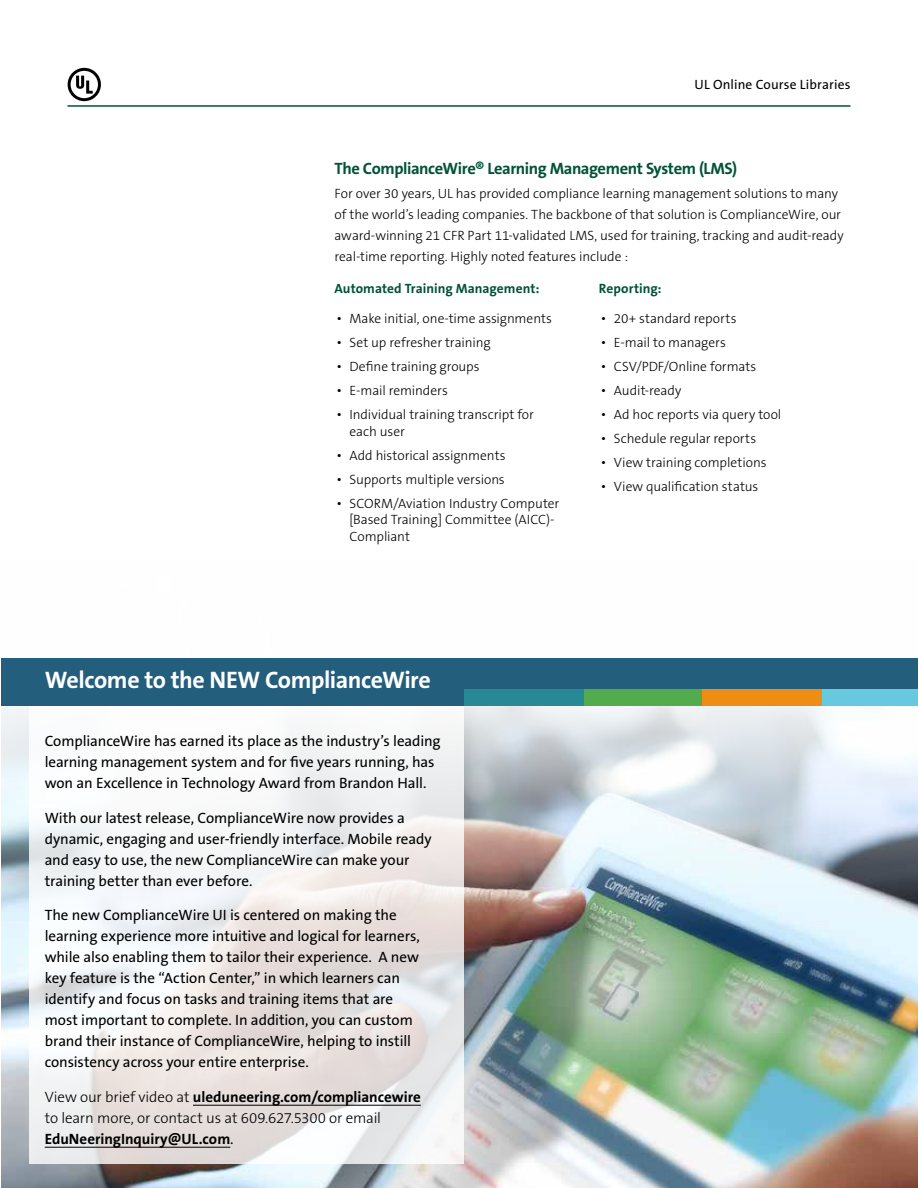
<style>
.page{position:relative;width:918px;height:1188px;background:#fff}
.page>*{position:absolute;margin:0;border:0;box-sizing:border-box;transform-origin:0 0}
.t1{font:700 24px "The Sans B W7";letter-spacing:-.02em;color:#fff}
.t2{font:700 16.5px "The Sans B W7";letter-spacing:-.025em;color:#005238}
.t3{font:15px/21px "The Sans B W5 Plain";letter-spacing:-.005em;color:#000}
.t4{font:700 15px "The Sans B W7";color:#000}
.t5{font:300 15px "The Sans B W3";letter-spacing:-.005em;color:#000}
.t6{font:300 13.5px/21px "The Sans B W3";letter-spacing:-.005em;color:#000}
.t7{font:700 13.5px "The Sans B W7";color:#005238}
.t8{font:13.5px "The Sans";letter-spacing:.01em;color:#000}
.s1{font-size:15px}
.s2{font-family:"The Sans B W3";font-weight:300}
.s3{font-family:"The Sans B W5 Plain";font-weight:400}
</style>
<div class="page">
<hr style="left:68px;top:105px;width:782px;height:2px;background:#005238">
<svg style="left:68px;top:68px;width:33px;height:33px"></svg>
<img style="left:2px;top:706px;width:916px;height:482px">
<div style="left:1px;top:658px;width:917px;height:48px;background:#235e7c"></div>
<div style="left:820px;top:690px;width:98px;height:16px;background:#67c9e0"></div>
<div style="left:702px;top:690px;width:119px;height:16px;background:#ed8d14"></div>
<div style="left:583px;top:690px;width:119px;height:16px;background:#54ab4e"></div>
<div style="left:464px;top:690px;width:119px;height:16px;background:#278995"></div>
<svg style="left:30px;top:706px;width:434px;height:458px"></svg>
<hr style="left:193px;top:1105px;width:228px;height:1px;background:#000">
<hr style="left:45px;top:1147px;width:185px;height:1px;background:#000">
<p class="t8" style="left:695px;top:76px;width:157px">UL Online Course Libraries</p>
<p class="t2" style="left:334px;top:158px;width:404px">The ComplianceWire® Learning Management System (LMS)</p>
<p class="t6" style="left:334px;top:183px;width:511px">For over 30 years, UL has provided compliance learning management solutions to many of the world’s leading companies. The backbone of that solution is ComplianceWire, our award-winning 21 CFR Part 11-validated LMS, used for training, tracking and audit-ready real-time reporting. Highly noted features include :</p>
<p class="t7" style="left:334px;top:280px;width:206px">Automated Training Management:</p>
<p class="t6" style="left:336px;top:308px;width:218px"><span class="s1">•</span> Make initial, one-time assignments</p>
<p class="t6" style="left:336px;top:332px;width:156px"><span class="s1">•</span> Set up refresher training</p>
<p class="t6" style="left:336px;top:356px;width:145px"><span class="s1">•</span> Define training groups</p>
<p class="t6" style="left:336px;top:380px;width:113px"><span class="s1">•</span> E-mail reminders</p>
<p class="t6" style="left:350px;top:406px;width:186px;line-height:16.5px;text-indent:-14px"><span class="s1">•</span> Individual training transcript for each user</p>
<p class="t6" style="left:336px;top:445px;width:171px"><span class="s1">•</span> Add historical assignments</p>
<p class="t6" style="left:336px;top:469px;width:170px"><span class="s1">•</span> Supports multiple versions</p>
<p class="t6" style="left:350px;top:495px;width:211px;line-height:16.5px;text-indent:-14px"><span class="s1">•</span> SCORM/Aviation Industry Computer [Based Training] Committee (AICC)-<br>Compliant</p>
<p class="t7" style="left:599px;top:280px;width:64px">Reporting:</p>
<p class="t6" style="left:600px;top:308px;width:138px"><span class="s1">•</span> 20+ standard reports</p>
<p class="t6" style="left:600px;top:332px;width:127px"><span class="s1">•</span> E-mail to managers</p>
<p class="t6" style="left:600px;top:356px;width:157px"><span class="s1">•</span> CSV/PDF/Online formats</p>
<p class="t6" style="left:600px;top:380px;width:82px"><span class="s1">•</span> Audit-ready</p>
<p class="t6" style="left:600px;top:404px;width:182px"><span class="s1">•</span> Ad hoc reports via query tool</p>
<p class="t6" style="left:600px;top:428px;width:157px"><span class="s1">•</span> Schedule regular reports</p>
<p class="t6" style="left:600px;top:452px;width:168px"><span class="s1">•</span> View training completions</p>
<p class="t6" style="left:600px;top:476px;width:159px"><span class="s1">•</span> View qualification status</p>
<h1 class="t1" style="left:45px;top:664px;width:388px">Welcome to the NEW ComplianceWire</h1>
<p class="t3" style="left:45px;top:731px;width:397px">ComplianceWire has earned its place as the industry’s leading learning management system and for five years running, has won an Excellence in Technology Award from Brandon Hall.</p>
<p class="t3" style="left:45px;top:807px;width:388px">With our latest release, ComplianceWire now provides a dynamic, engaging and user-friendly interface. Mobile ready and easy to use, the new ComplianceWire can make your training better than ever before.</p>
<p class="t3" style="left:45px;top:905px;width:377px">The new ComplianceWire UI is centered on making the learning experience more intuitive and logical for learners, while also enabling them to tailor their experience. A new key feature is the “Action Center,” in which learners can identify and focus on tasks and training items that are most important to complete. In addition, you can custom brand their instance of ComplianceWire, helping to instill consistency across your entire enterprise.</p>
<p class="t4" style="left:45px;top:1087px;width:378px"><span class="s2">View our brief video at</span> uleduneering.com/compliancewire</p>
<p class="t5" style="left:45px;top:1108px;width:338px">to learn more, or contact us at 609.627.5300 or email</p>
<p class="t4" style="left:45px;top:1129px;width:191px">EduNeeringInquiry@UL.com<span class="s3">.</span></p>
</div>
